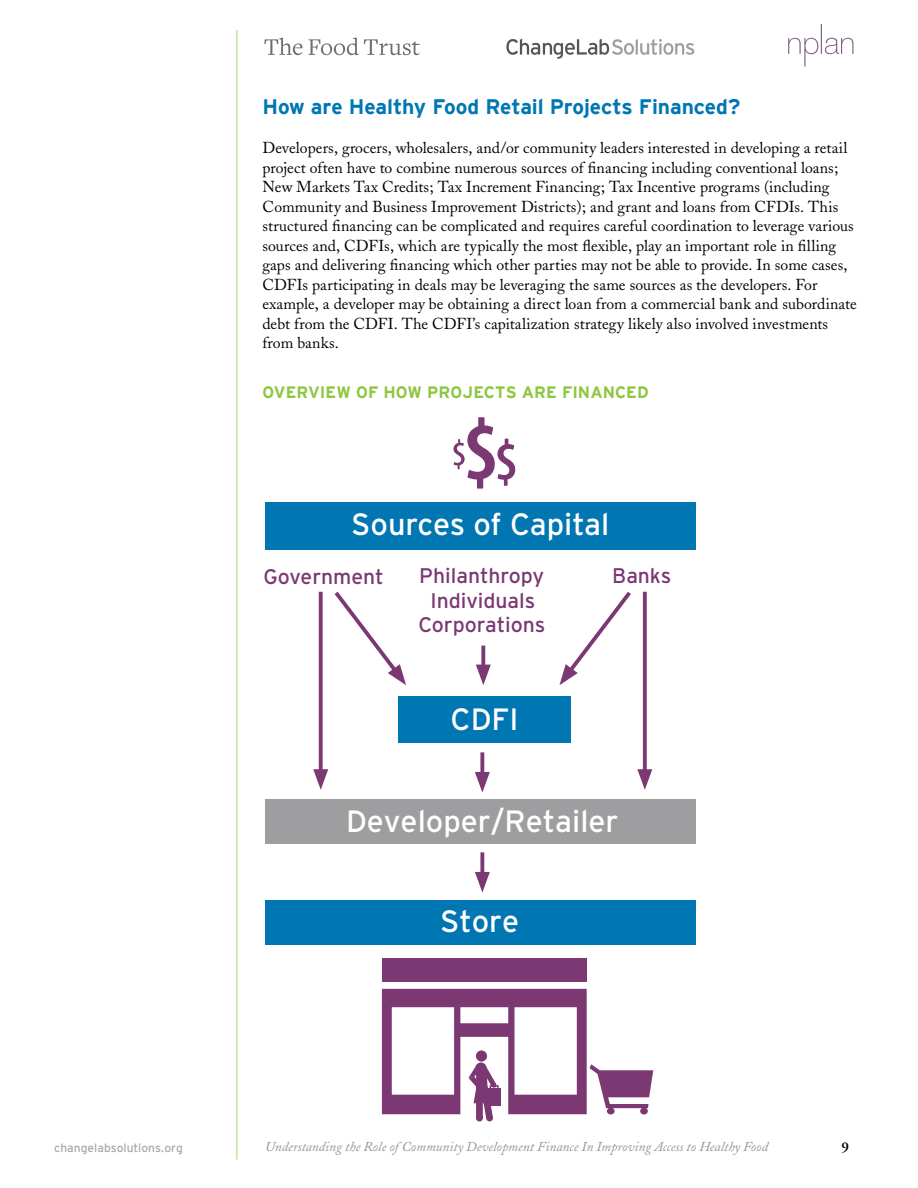
<style>
.page{position:relative;width:918px;height:1188px;background:#fff}
.page>*{position:absolute;margin:0;border:0;box-sizing:border-box;transform-origin:0 0}
.t1{font:30.75px "Interstate";color:#fff}
.t2{font:21.15px "Interstate";color:#7b3873}
.t3{font:700 21px "Interstate";letter-spacing:-.005em;color:#0076b2}
.t4{font:700 16.5px "Interstate";letter-spacing:.005em;color:#8dc63f}
.t5{font:15.75px/19.5px "Adobe Caslon";letter-spacing:.005em;color:#000}
.t6{font:600 15px "Adobe Garamond";color:#000}
.t7{font:italic 13.5px "Adobe Caslon";color:#939598}
.t8{font:12px "Interstate";color:#a7a9ac}
</style>
<div class="page">
<svg style="left:788px;top:24px;width:65px;height:42px"></svg>
<svg style="left:264px;top:38px;width:38px;height:17px"></svg>
<svg style="left:309px;top:38px;width:111px;height:17px"></svg>
<svg style="left:506px;top:39px;width:188px;height:20px"></svg>
<div style="left:265px;top:800px;width:431px;height:44px;background:#9e9d9f"></div>
<div style="left:265px;top:502px;width:431px;height:48px;background:#0076b2"></div>
<div style="left:398px;top:697px;width:173px;height:46px;background:#0076b2"></div>
<div style="left:382px;top:958px;width:205px;height:24px;background:#7b3873"></div>
<svg style="left:382px;top:989px;width:271px;height:133px"></svg>
<svg style="left:481px;top:646px;width:4px;height:19px"></svg>
<svg style="left:476px;top:665px;width:15px;height:20px"></svg>
<svg style="left:453px;top:417px;width:63px;height:72px"></svg>
<div style="left:265px;top:901px;width:431px;height:44px;background:#0076b2"></div>
<svg style="left:559px;top:591px;width:72px;height:94px"></svg>
<svg style="left:643px;top:592px;width:4px;height:177px"></svg>
<svg style="left:637px;top:769px;width:15px;height:21px"></svg>
<svg style="left:334px;top:591px;width:72px;height:94px"></svg>
<svg style="left:319px;top:592px;width:4px;height:177px"></svg>
<svg style="left:313px;top:769px;width:15px;height:21px"></svg>
<svg style="left:480px;top:752px;width:4px;height:20px"></svg>
<svg style="left:475px;top:772px;width:15px;height:21px"></svg>
<svg style="left:480px;top:852px;width:4px;height:20px"></svg>
<svg style="left:475px;top:872px;width:15px;height:21px"></svg>
<hr style="left:237px;top:30px;width:1px;height:1130px;background:#a9d26d">
<h3 class="t3" style="left:262px;top:94px;width:479px">H OW ARE H EALTHY FOOD RETAIL PROJECTS FINANCED?</h3>
<p class="t5" style="left:262px;top:138px;width:596px">Developers, grocers, wholesalers, and/or community leaders interested in developing a retail project often have to combine numerous sources of financing including conventional loans; New Markets Tax Credits; Tax Increment Financing; Tax Incentive programs (including Community and Business Improvement Districts); and grant and loans from CFDIs. This structured financing can be complicated and requires careful coordination to leverage various sources and, CDFIs, which are typically the most flexible, play an important role in filling gaps and delivering financing which other parties may not be able to provide. In some cases, CDFIs participating in deals may be leveraging the same sources as the developers. For example, a developer may be obtaining a direct loan from a commercial bank and subordinate debt from the CDFI. The CDFI’s capitalization strategy likely also involved investments from banks.</p>
<p class="t4" style="left:262px;top:383px;width:385px">OVERVIEW OF HOW PROJECTS ARE FINANCED</p>
<h1 class="t1" style="left:351px;top:507px;width:260px">Sources of Capital</h1>
<h2 class="t2" style="left:264px;top:565px;width:122px">Government</h2>
<h2 class="t2" style="left:419px;top:564px;width:127px">Philanthropy</h2>
<h2 class="t2" style="left:430px;top:588px;width:106px">Individuals</h2>
<h2 class="t2" style="left:418px;top:612px;width:128px">Corporations</h2>
<h1 class="t1" style="left:451px;top:702px;width:70px">CDFI</h1>
<h2 class="t2" style="left:612px;top:564px;width:61px">Banks</h2>
<h1 class="t1" style="left:346px;top:804px;width:274px">Developer/Retailer</h1>
<h1 class="t1" style="left:440px;top:904px;width:81px">Store</h1>
<p class="t8" style="left:54px;top:1141px;width:130px">changelabsolutions.org</p>
<p class="t7" style="left:265px;top:1139px;width:505px">Understanding the Role of Community Development Finance In Improving Access to Healthy Food</p>
<p class="t6" style="left:842px;top:1139px;width:9px">9</p>
</div>
